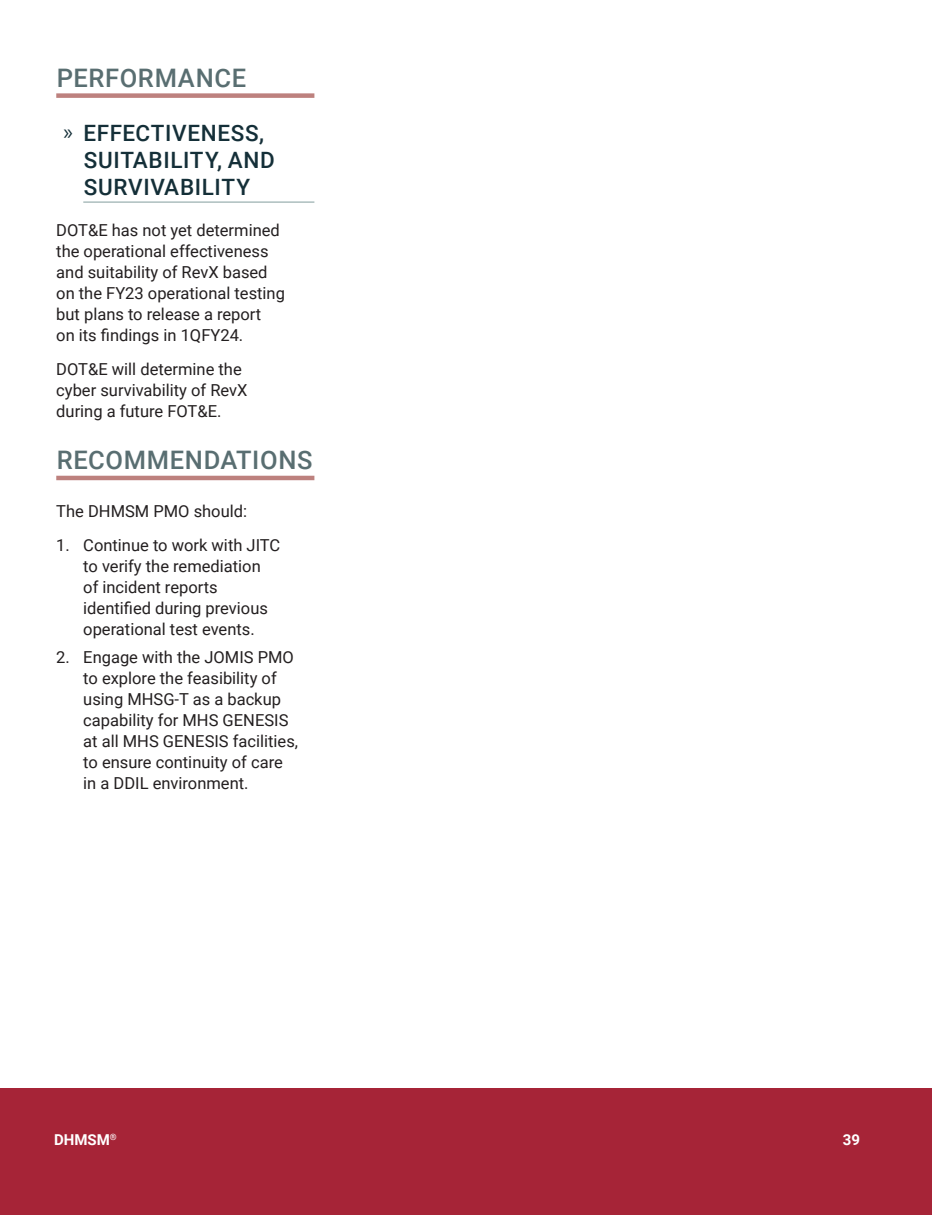
<style>
.page{position:relative;width:932px;height:1215px;background:#fff}
.page>*{position:absolute;margin:0;border:0;box-sizing:border-box;transform-origin:0 0}
.t1{font:500 25.5px "Roboto";letter-spacing:.03em;color:#596e71}
.t2{font:500 22.5px/27px "Roboto";letter-spacing:.025em;color:#142f38}
.Body_K{font:16.5px/21px "Roboto";color:#231f20}
.t3{font:700 15px "Roboto";color:#fff}
.s1{font-family:"Myriad Pro";font-weight:400}
</style>
<div class="page">
<div style="left:0;top:1088px;width:932px;height:127px;background:#a62437"></div>
<div style="left:56px;top:93px;width:258px;height:5px;background:#bd817e"></div>
<hr style="left:83px;top:201px;width:231px;height:2px;background:#acbebe">
<hr style="left:56px;top:476px;width:258px;height:4px;background:#bd817e">
<h1 class="t1" style="left:57px;top:60px;width:191px">PERFORMANCE</h1>
<p class="t2" style="left:84px;top:118px;width:193px;text-indent:-20px"><span class="s1">»</span> EFFECTIVENESS,<br>SUITABILITY, AND<br>SURVIVABILITY</p>
<p class="Body_K" style="left:56px;top:219px;width:230px">DOT&amp;E has not yet determined the operational effectiveness and suitability of RevX based on the FY23 operational testing but plans to release a report<br>on its fi ndings in 1QFY24.</p>
<p class="Body_K" style="left:56px;top:358px;width:193px">DOT&amp;E will determine the cyber survivability of RevX during a future FOT&amp;E.</p>
<h1 class="t1" style="left:57px;top:442px;width:257px">RECOMMENDATIONS</h1>
<p class="Body_K" style="left:56px;top:500px;width:192px">The DHMSM PMO should:</p>
<p class="Body_K" style="left:83px;top:534px;width:198px;text-indent:-27px">1. Continue to work with JITC to verify the remediation<br>of incident reports identified during previous operational test events.</p>
<p class="Body_K" style="left:83px;top:646px;width:216px;text-indent:-27px">2. Engage with the JOMIS PMO to explore the feasibility of using MHSG-T as a backup capability for MHS GENESIS at all MHS GENESIS facilities, to ensure continuity of care in a DDIL environment.</p>
<p class="t3" style="left:54px;top:1129px;width:64px">DHMSM<sup>®</sup></p>
<p class="t3" style="left:842px;top:1129px;width:19px">39</p>
<p class="t3" style="left:54px;top:1129px;width:46px">Article</p>
</div>
